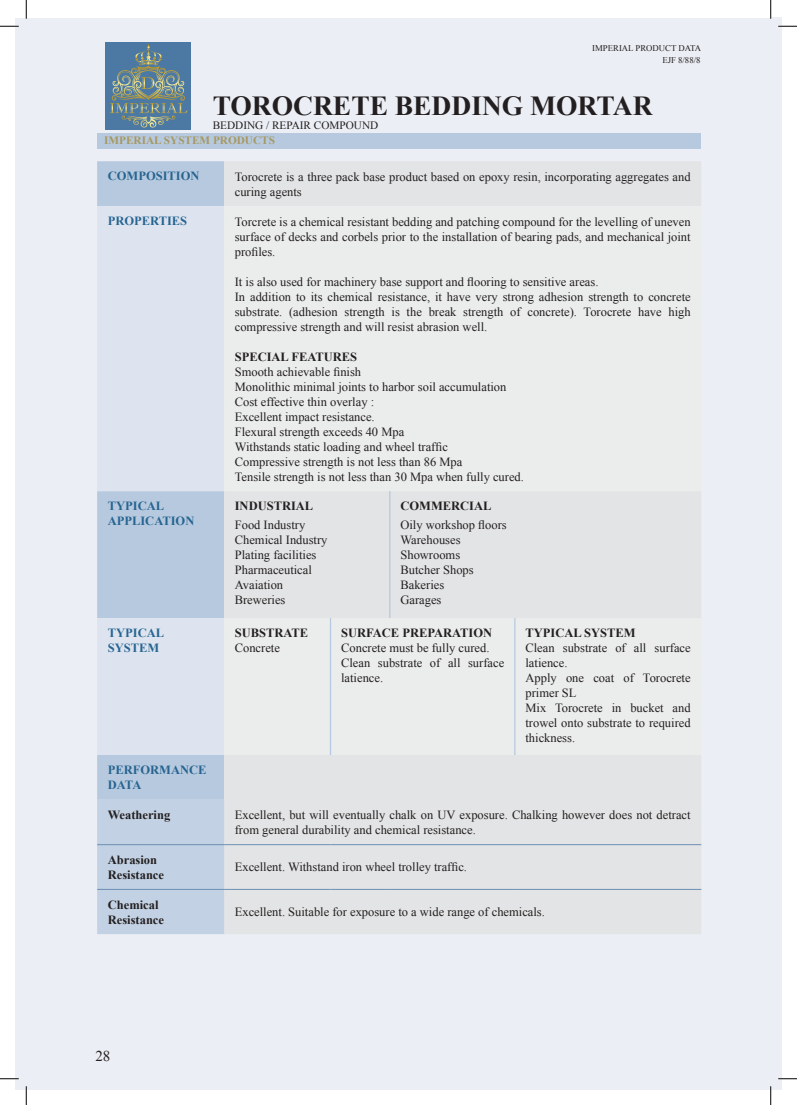
<style>
.page{position:relative;width:797px;height:1105px;background:#fff}
.page>*{position:absolute;margin:0;border:0;box-sizing:border-box;transform-origin:0 0}
.t1{font:700 27.5px "Times New Roman";color:#231f20}
.t2{font:15px "Times New Roman";color:#231f20}
.t3{font:12.5px/15px "Times New Roman";color:#231f20}
.t4{font:700 12.5px/15px "Times New Roman";color:#231f20}
.t5{font:700 12.5px/15px "Times New Roman";color:#276491}
.t6{font:700 11.25px "Times New Roman";color:#a69862}
.t7{font:11.25px "Times New Roman";color:#231f20}
.t8{font:8.75px "Times New Roman";color:#231f20}
</style>
<div class="page">
<div style="left:16px;top:18px;width:754px;height:1071px;background:#ebeef4"></div>
<div style="left:770px;top:17px;width:11px;height:1072px;background:#ebeef4"></div>
<div style="left:97px;top:133px;width:603px;height:15px;background:#b6c9de"></div>
<svg style="left:105px;top:42px;width:86px;height:87px;background:#587e9a"></svg>
<svg style="left:110px;top:103px;width:77px;height:25px;background:#658697"></svg>
<svg style="left:112px;top:44px;width:53px;height:51px;background:#6a8893"></svg>
<div style="left:97px;top:161px;width:127px;height:639px;background:#b6c9de"></div>
<div style="left:224px;top:161px;width:477px;height:773px;background:#e3e4e5"></div>
<svg style="left:97px;top:206px;width:127px;height:549px;fill:#dde4ef"></svg>
<svg style="left:224px;top:206px;width:477px;height:549px"></svg>
<div style="left:97px;top:800px;width:127px;height:134px;background:#c2d1e3"></div>
<hr style="left:330px;top:618px;width:1px;height:137px;background:#b6c9de">
<hr style="left:514px;top:618px;width:1px;height:137px;background:#b6c9de">
<hr style="left:389px;top:491px;width:1px;height:127px;background:#b6c9de">
<hr style="left:97px;top:844px;width:127px;height:1px;background:#6d8fb4">
<hr style="left:224px;top:844px;width:106px;height:1px;background:#6d8fb4">
<hr style="left:330px;top:844px;width:60px;height:1px;background:#6d8fb4">
<hr style="left:390px;top:844px;width:125px;height:1px;background:#6d8fb4">
<hr style="left:515px;top:844px;width:186px;height:1px;background:#6d8fb4">
<hr style="left:97px;top:889px;width:127px;height:1px;background:#6d8fb4">
<hr style="left:224px;top:889px;width:106px;height:1px;background:#6d8fb4">
<hr style="left:330px;top:889px;width:60px;height:1px;background:#6d8fb4">
<hr style="left:390px;top:889px;width:125px;height:1px;background:#6d8fb4">
<hr style="left:515px;top:889px;width:186px;height:1px;background:#6d8fb4">
<svg style="left:0;top:25px;width:19px;height:2px"></svg>
<svg style="left:778px;top:25px;width:19px;height:2px"></svg>
<svg style="left:0;top:1078px;width:19px;height:1px"></svg>
<svg style="left:778px;top:1078px;width:19px;height:1px"></svg>
<svg style="left:25px;top:0;width:2px;height:19px"></svg>
<svg style="left:25px;top:1086px;width:2px;height:19px"></svg>
<svg style="left:770px;top:0;width:1px;height:19px"></svg>
<svg style="left:770px;top:1086px;width:1px;height:19px"></svg>
<p class="t8" style="left:592px;top:42px;width:110px">IMPERIAL PRODUCT DATA</p>
<p class="t8" style="left:662px;top:54px;width:40px">EJF 8/88/8</p>
<p class="t1" style="left:213px;top:87px;width:441px">TOROCRETE BEDDING MORTAR</p>
<p class="t7" style="left:213px;top:117px;width:167px">BEDDING / REPAIR COMPOUND</p>
<p class="t6" style="left:104px;top:133px;width:172px">IMPERIAL SYSTEM PRODUCTS</p>
<p class="t5" style="left:108px;top:168px;width:93px">COMPOSITION</p>
<p class="t3" style="left:235px;top:169px;width:457px">Torocrete is a three pack base product based on epoxy resin, incorporating aggregates and curing agents</p>
<p class="t5" style="left:108px;top:213px;width:81px">PROPERTIES</p>
<p class="t3" style="left:235px;top:214px;width:457px;text-align:justify">Torcrete is a chemical resistant bedding and patching compound for the levelling of uneven surface of decks and corbels prior to the installation of bearing pads, and mechanical joint profiles.</p>
<p class="t3" style="left:235px;top:274px;width:365px">It is also used for machinery base support and flooring to sensitive areas.</p>
<p class="t3" style="left:235px;top:289px;width:457px;text-align:justify">In addition to its chemical resistance, it have very strong adhesion strength to concrete substrate. (adhesion strength is the break strength of concrete). Torocrete have high compressive strength and will resist abrasion well.</p>
<p class="t4" style="left:235px;top:348px;width:124px">SPECIAL FEATURES</p>
<p class="t3" style="left:235px;top:364px;width:128px">Smooth achievable finish</p>
<p class="t3" style="left:235px;top:379px;width:273px">Monolithic minimal joints to harbor soil accumulation</p>
<p class="t3" style="left:235px;top:394px;width:141px">Cost effective thin overlay :</p>
<p class="t3" style="left:235px;top:409px;width:141px">Excellent impact resistance.</p>
<p class="t3" style="left:235px;top:424px;width:171px">Flexural strength exceeds 40 Mpa</p>
<p class="t3" style="left:235px;top:439px;width:215px">Withstands static loading and wheel traffic</p>
<p class="t3" style="left:235px;top:454px;width:229px">Compressive strength is not less than 86 Mpa</p>
<p class="t3" style="left:235px;top:469px;width:291px">Tensile strength is not less than 30 Mpa when fully cured.</p>
<p class="t5" style="left:108px;top:498px;width:88px">TYPICAL<br>APPLICATION</p>
<p class="t4" style="left:235px;top:498px;width:80px">INDUSTRIAL</p>
<p class="t4" style="left:400px;top:498px;width:92px">COMMERCIAL</p>
<p class="t3" style="left:400px;top:517px;width:108px">Oily workshop floors</p>
<p class="t3" style="left:400px;top:532px;width:62px">Warehouses</p>
<p class="t3" style="left:400px;top:547px;width:61px">Showrooms</p>
<p class="t3" style="left:400px;top:562px;width:75px">Butcher Shops</p>
<p class="t3" style="left:400px;top:577px;width:45px">Bakeries</p>
<p class="t3" style="left:400px;top:592px;width:42px">Garages</p>
<p class="t3" style="left:235px;top:517px;width:72px">Food Industry</p>
<p class="t3" style="left:235px;top:532px;width:94px">Chemical Industry</p>
<p class="t3" style="left:235px;top:547px;width:83px">Plating facilities</p>
<p class="t3" style="left:235px;top:562px;width:79px">Pharmaceutical</p>
<p class="t3" style="left:235px;top:577px;width:50px">Avaiation</p>
<p class="t3" style="left:235px;top:592px;width:52px">Breweries</p>
<p class="t5" style="left:108px;top:625px;width:58px">TYPICAL<br>SYSTEM</p>
<p class="t4" style="left:235px;top:625px;width:75px">SUBSTRATE</p>
<p class="t3" style="left:235px;top:640px;width:47px">Concrete</p>
<p class="t4" style="left:341px;top:625px;width:153px">SURFACE PREPARATION</p>
<p class="t3" style="left:341px;top:640px;width:150px">Concrete must be fully cured.</p>
<p class="t3" style="left:341px;top:655px;width:165px">Clean substrate of all surface latience.</p>
<p class="t4" style="left:525px;top:625px;width:112px">TYPICAL SYSTEM</p>
<p class="t3" style="left:525px;top:640px;width:167px">Clean substrate of all surface latience.</p>
<p class="t3" style="left:525px;top:670px;width:167px">Apply one coat of Torocrete primer SL</p>
<p class="t3" style="left:525px;top:700px;width:167px;text-align:justify">Mix Torocrete in bucket and trowel onto substrate to required thickness.</p>
<p class="t5" style="left:108px;top:762px;width:100px">PERFORMANCE<br>DATA</p>
<p class="t4" style="left:108px;top:807px;width:64px">Weathering</p>
<p class="t3" style="left:235px;top:807px;width:457px">Excellent, but will eventually chalk on UV exposure. Chalking however does not detract from general durability and chemical resistance.</p>
<p class="t4" style="left:108px;top:852px;width:58px">Abrasion<br>Resistance</p>
<p class="t3" style="left:235px;top:859px;width:234px">Excellent. Withstand iron wheel trolley traffic.</p>
<p class="t4" style="left:108px;top:896px;width:58px">Chemical<br>Resistance</p>
<p class="t3" style="left:235px;top:904px;width:312px">Excellent. Suitable for exposure to a wide range of chemicals.</p>
<p class="t2" style="left:95px;top:1046px;width:16px">28</p>
</div>
